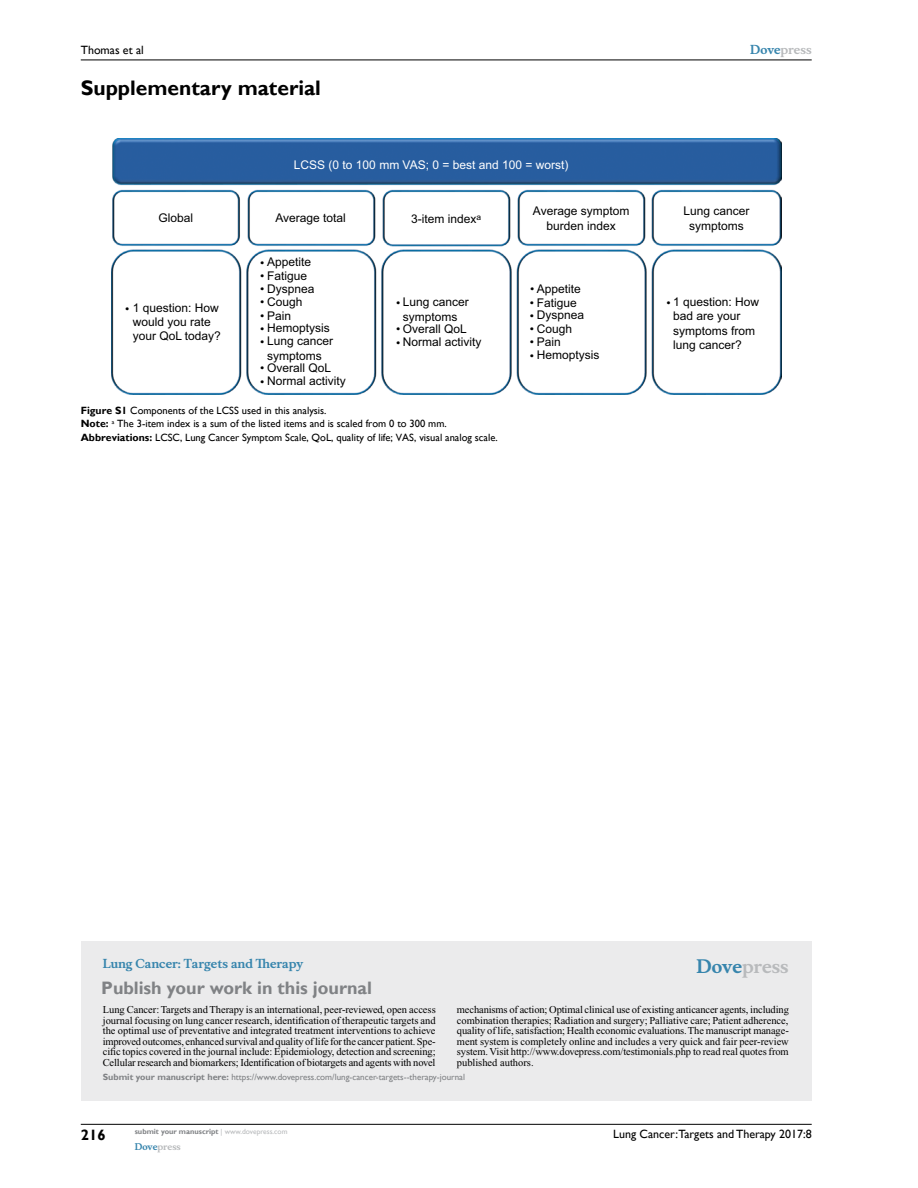
<style>
.page{position:relative;width:918px;height:1188px;background:#fff}
.page>*{position:absolute;margin:0;border:0;box-sizing:border-box;transform-origin:0 0}
.t1{font:700 21px "Gill Sans";color:#000}
.t2{font:700 18px "Gill Sans";color:#808285}
.t3{font:700 18px "Musee";color:#b8babc}
.t4{font:700 15px "Gill Sans";color:#000}
.t5{font:12px/14.4px "Arial";color:#000}
.t6{font:12px "Gill Sans";color:#000}
.t7{font:12px "Arial";color:#fff}
.t8{font:700 12px "Musee";color:#3785ad}
.t9{font:700 12px "Musee";color:#b8babc}
.t10{font:10.5px/10.5px "Times New Roman";letter-spacing:-.01em;color:#000;text-align:justify}
.t11{font:10.5px/13.5px "Gill Sans";color:#000}
.t12{font:9px "Gill Sans";color:#808285}
.t13{font:700 9px "Musee";color:#b8babc}
.t14{font:700 7.5px "Gill Sans";color:#808285}
.s1{font-weight:700}
.s2{color:#3785ad}
.s3{font-weight:400;color:#b8babc}
</style>
<div class="page">
<div style="left:81px;top:941px;width:731px;height:160px;background:#ebebec"></div>
<hr style="left:81px;top:1124px;width:731px;height:1px;background:#000">
<hr style="left:81px;top:60px;width:731px;height:1px;background:#000">
<img style="left:111px;top:138px;width:670px;height:256px">
<p class="t6" style="left:81px;top:43px;width:65px">Thomas et al</p>
<h1 class="t1" style="left:81px;top:76px;width:242px">Supplementary material</h1>
<p class="t5" style="left:158px;top:211px;width:36px">Global</p>
<p class="t5" style="left:133px;top:300px;width:90px;text-indent:-7px">• 1 question: How would you rate your QoL today?</p>
<p class="t7" style="left:294px;top:157px;width:276px">LCSS (0 to 100 mm VAS; 0 = best and 100 = worst)</p>
<p class="t5" style="left:275px;top:211px;width:72px">Average total</p>
<p class="t5" style="left:260px;top:255px;width:52px">• Appetite</p>
<p class="t5" style="left:260px;top:269px;width:48px">• Fatigue</p>
<p class="t5" style="left:260px;top:281px;width:56px">• Dyspnea</p>
<p class="t5" style="left:260px;top:295px;width:44px">• Cough</p>
<p class="t5" style="left:260px;top:308px;width:32px">• Pain</p>
<p class="t5" style="left:260px;top:321px;width:71px">• Hemoptysis</p>
<p class="t5" style="left:260px;top:334px;width:74px">• Lung cancer</p>
<p class="t5" style="left:260px;top:361px;width:72px">• Overall QoL</p>
<p class="t5" style="left:260px;top:374px;width:87px">• Normal activity</p>
<p class="t5" style="left:267px;top:348px;width:56px">symptoms</p>
<p class="t5" style="left:411px;top:212px;width:71px">3-item index<sup>a</sup></p>
<p class="t5" style="left:396px;top:295px;width:74px">• Lung cancer</p>
<p class="t5" style="left:396px;top:322px;width:72px">• Overall QoL</p>
<p class="t5" style="left:396px;top:335px;width:87px">• Normal activity</p>
<p class="t5" style="left:403px;top:309px;width:56px">symptoms</p>
<p class="t5" style="left:533px;top:204px;width:98px;text-align:center">Average symptom burden index</p>
<p class="t5" style="left:530px;top:281px;width:52px">• Appetite</p>
<p class="t5" style="left:530px;top:295px;width:48px">• Fatigue</p>
<p class="t5" style="left:530px;top:308px;width:56px">• Dyspnea</p>
<p class="t5" style="left:530px;top:322px;width:44px">• Cough</p>
<p class="t5" style="left:530px;top:335px;width:32px">• Pain</p>
<p class="t5" style="left:530px;top:347px;width:71px">• Hemoptysis</p>
<p class="t11" style="left:81px;top:404px;width:418px"><span class="s1">Figure S1</span> Components of the LCSS used in this analysis.<br><span class="s1">Note:</span> <sup>a</sup> The 3-item index is a sum of the listed items and is scaled from 0 to 300 mm.<br><span class="s1">Abbreviations:</span> LCSC, Lung Cancer Symptom Scale, QoL, quality of life; VAS, visual analog scale.</p>
<p class="t9" style="left:750px;top:43px;width:63px"><span class="s2">Dove</span>press</p>
<p class="t5" style="left:683px;top:204px;width:68px;text-align:center">Lung cancer symptoms</p>
<p class="t5" style="left:673px;top:294px;width:88px;text-indent:-7px">• 1 question: How bad are your symptoms from lung cancer?</p>
<p class="t8" style="left:103px;top:956px;width:202px">Lung Cancer: Targets and Therapy</p>
<h2 class="t2" style="left:101px;top:977px;width:272px">Publish your work in this journal</h2>
<h2 class="t3" style="left:697px;top:955px;width:94px"><span class="s2">Dove</span>press</h2>
<p class="t10" style="left:103px;top:1004px;width:335px">Lung Cancer: Targets and Therapy is an international, peer-reviewed, open access journal focusing on lung cancer research, identification of therapeutic targets and the optimal use of preventative and integrated treatment interventions to achieve improved outcomes, enhanced survival and quality of life for the cancer patient. Spe&shy;cific topics covered in the journal include: Epidemiology, detection and screening; Cellular research and biomarkers; Identification of biotargets and agents with novel</p>
<p class="t10" style="left:457px;top:1004px;width:334px">mechanisms of action; Optimal clinical use of existing anticancer agents, including combination therapies; Radiation and surgery; Palliative care; Patient adherence, quality of life, satisfaction; Health economic evaluations. The manuscript manage&shy;ment system is completely online and includes a very quick and fair peer-review system. Visit http://www.dovepress.com/testimonials.php to read real quotes from published authors.</p>
<p class="t12" style="left:103px;top:1072px;width:364px"><span class="s1">Submit your manuscript here:</span> https://www.dovepress.com/lung-cancer-targets--therapy-journal</p>
<h3 class="t4" style="left:81px;top:1126px;width:26px">216</h3>
<p class="t14" style="left:135px;top:1127px;width:154px">submit your manuscript <span class="s3">| www.dovepress.com</span></p>
<p class="t13" style="left:135px;top:1141px;width:48px"><span class="s2">Dove</span>press</p>
<p class="t6" style="left:613px;top:1127px;width:200px">Lung Cancer:Targets and Therapy 2017:8</p>
</div>
